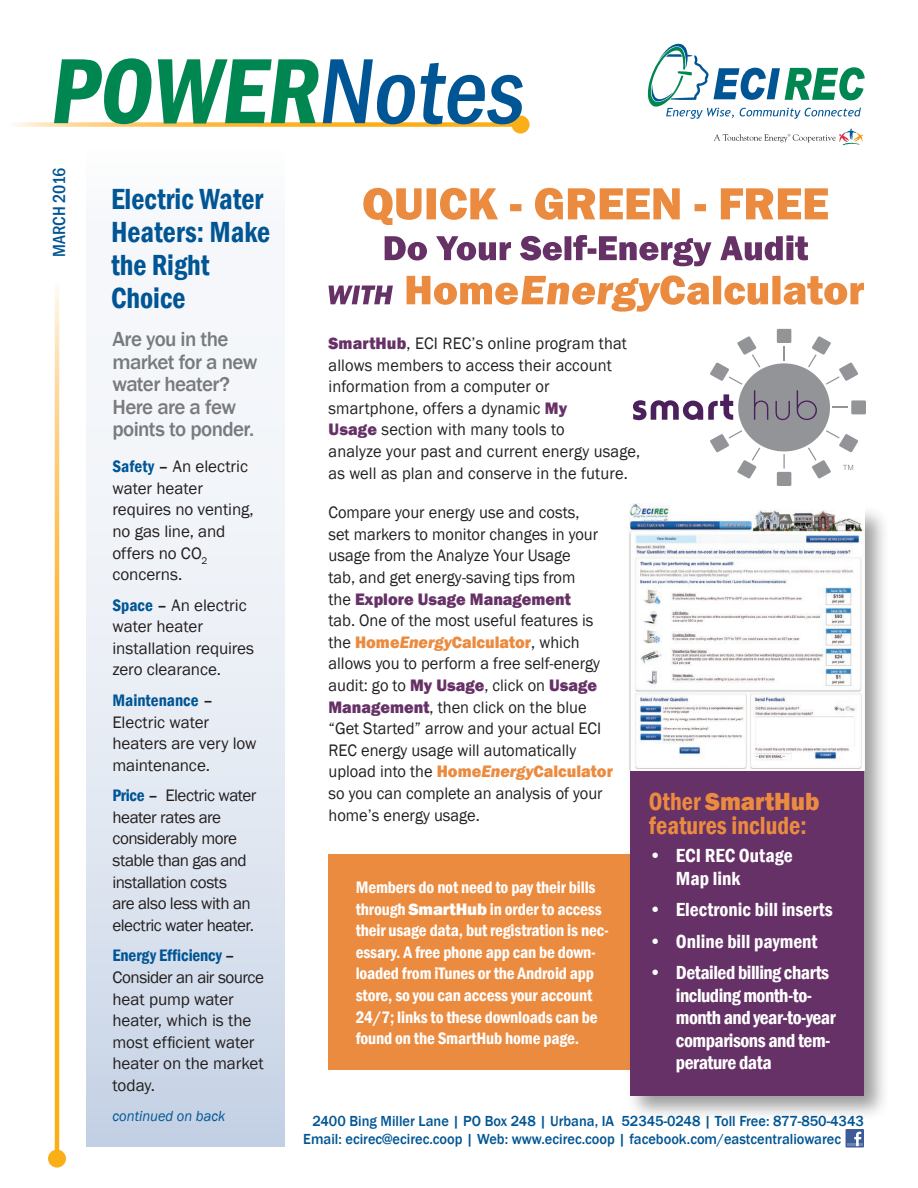
<style>
.page{position:relative;width:918px;height:1188px;background:#fff}
.page>*{position:absolute;margin:0;border:0;box-sizing:border-box;transform-origin:0 0}
.t1{font:600 condensed 95.85px "Franklin Gothic";color:#008751}
.Insert_-_sidebar_hea{font:600 condensed 30px/33px "Franklin Gothic";color:#005594;scale:.95 1}
._14_sans_serif_body{font:600 condensed 25.5px/24px "Franklin Gothic";color:#eb8b40;scale:.96 1}
._14_sans_caption{font:500 21px/22.5px "Franklin Gothic";letter-spacing:-.03em;color:#787a7d}
.t2{font:600 condensed 19.5px/22.5px "Franklin Gothic";letter-spacing:-.025em;color:#fff}
.t3{font:600 condensed 19.5px/22.5px "Franklin Gothic";color:#fff}
.t4{font:500 condensed 18px "Franklin Gothic";letter-spacing:-.005em;color:#005594}
._14_sans_serif_body-2{font:17.1px/21.6px "Franklin Gothic";color:#231f20;scale:.96 1}
._14_sans_caption-2{font:17.1px/21.6px "Franklin Gothic";letter-spacing:-.01em;color:#231f20}
.Sans_bullets{font:600 condensed 17.1px/21.6px "Franklin Gothic";letter-spacing:-.01em;color:#fff}
._14_sans_caption-3{font:17.1px/21.6px "Franklin Gothic";letter-spacing:-.03em;color:#231f20}
.t5{font:500 15px "Franklin Gothic";color:#005594;scale:.96 1}
.insert_body_bullet_l{font:italic 15px "Franklin Gothic";color:#005594;scale:.96 1}
.s1{font-weight:500;color:#005594}
.s2{font-weight:600;font-stretch:condensed;color:#005594}
.s3{font-weight:500}
.s4{font-weight:800;color:#663166}
.s5{font-weight:800;color:#eb8b40}
.s6{font-weight:800;font-style:italic;color:#eb8b40}
.s7{font-weight:800;font-stretch:normal}
</style>
<div class="page">
<div style="left:86px;top:148px;width:199px;height:1000px;background:linear-gradient(to bottom,#fff,#cdd8e8)"></div>
<svg style="left:714px;top:129px;width:149px;height:16px"></svg>
<svg style="left:648px;top:44px;width:217px;height:75px"></svg>
<svg style="left:13px;top:122px;width:499px;height:5px;background:#fcc358"></svg>
<svg style="left:512px;top:116px;width:18px;height:18px"></svg>
<svg style="left:55px;top:287px;width:4px;height:863px;background:#fbbd45"></svg>
<div style="left:48px;top:1150px;width:18px;height:18px;background:#faaf18;border-radius:9px"></div>
<div style="left:846px;top:1129px;width:18px;height:18px;background:#3b5b99"></div>
<svg style="left:847px;top:1132px;width:16px;height:14px"></svg>
<div style="left:328px;top:854px;width:388px;height:216px;background:#eb8b40"></div>
<div style="left:777px;top:329px;width:14px;height:14px;background:#929497"></div>
<div style="left:777px;top:472px;width:14px;height:14px;background:#929497"></div>
<div style="left:851px;top:400px;width:15px;height:14px;background:#929497"></div>
<svg style="left:633px;top:336px;width:225px;height:143px"></svg>
<div style="left:626px;top:505px;width:264px;height:616px;background:#231f20;opacity:.45"></div>
<div style="left:631px;top:510px;width:233px;height:585px;background:#663166"></div>
<img style="left:630px;top:503px;width:235px;height:268px">
<svg style="left:407px;top:275px;width:457px;height:37px"></svg>
<svg style="left:328px;top:286px;width:65px;height:18px"></svg>
<svg style="left:385px;top:235px;width:423px;height:31px"></svg>
<svg style="left:363px;top:188px;width:465px;height:37px"></svg>
<p class="t1" style="left:48px;top:27px;width:490px">POWER<span class="s1">Notes</span></p>
<p class="t4" style="left:47px;top:257px;width:91px;rotate:-90deg">MARCH 2016</p>
<p class="Insert_-_sidebar_hea" style="left:111px;top:182px;width:169px">Electric Water<br>Heaters: Make the Right<br>Choice</p>
<p class="_14_sans_caption" style="left:112px;top:328px;width:146px">Are you in the market for a new water heater?<br>Here are a few points to ponder.</p>
<p class="_14_sans_caption-2" style="left:112px;top:456px;width:143px"><span class="s2">Safety</span> <span class="s3">–</span> An electric water heater requires no venting, no gas line, and offers no CO<sub>2 </sub>concerns.</p>
<p class="_14_sans_caption-2" style="left:112px;top:594px;width:143px"><span class="s2">Space</span> <span class="s3">–</span> An electric water heater installation requires zero clearance.</p>
<p class="_14_sans_caption-2" style="left:112px;top:690px;width:146px"><span class="s2">Maintenance</span> <span class="s3">–<br></span>Electric water heaters are very low maintenance.</p>
<p class="_14_sans_caption-3" style="left:112px;top:785px;width:146px"><span class="s2">Price</span> <span class="s3">–</span> Electric water heater rates are considerably more stable than gas and installation costs<br>are also less with an electric water heater.</p>
<p class="_14_sans_caption-2" style="left:112px;top:945px;width:153px"><span class="s2">Energy Efficiency</span> <span class="s3">–<br></span>Consider an air source heat pump water heater, which is the most efficient water heater on the market today.</p>
<p class="_14_sans_serif_body-2" style="left:328px;top:333px;width:326px"><span class="s4">SmartHub</span>, ECI REC’s online program that allows members to access their account information from a computer or smartphone, offers a dynamic <span class="s4">My<br>Usage</span> section with many tools to<br>analyze your past and current energy usage, as well as plan and conserve in the future.</p>
<p class="_14_sans_serif_body-2" style="left:328px;top:502px;width:298px">Compare your energy use and costs,<br>set markers to monitor changes in your usage from the Analyze Your Usage<br>tab, and get energy-saving tips from<br>the <span class="s4">Explore Usage Management<br></span>tab. One of the most useful features is the <span class="s5">Home</span><span class="s6">Energy</span><span class="s5">Calculator</span>, which allows you to perform a free self-energy audit: go to <span class="s4">My Usage</span>, click on <span class="s4">Usage Management</span>, then click on the blue “Get Started” arrow and your actual ECI REC energy usage will automatically upload into the <span class="s5">Home</span><span class="s6">Energy</span><span class="s5">Calculator </span>so you can complete an analysis of your home’s energy usage.</p>
<p class="Sans_bullets" style="left:356px;top:876px;width:255px">Members do not need to pay their bills through <span class="s7">SmartHub</span> in order to access their usage data, but registration is nec&shy;essary. A free phone app can be down&shy;loaded from iTunes or the Android app store, so you can access your account 24/7; links to these downloads can be found on the SmartHub home page.</p>
<p class="_14_sans_serif_body" style="left:649px;top:789px;width:179px">Other <span class="s7">SmartHub </span>features include:</p>
<p class="t3" style="left:676px;top:844px;width:118px;text-indent:-27px">• ECI REC Outage<br>Map link</p>
<p class="t3" style="left:649px;top:898px;width:186px">• Electronic bill inserts</p>
<p class="t3" style="left:649px;top:930px;width:170px">• Online bill payment</p>
<p class="t2" style="left:676px;top:961px;width:161px;text-indent:-27px">• Detailed billing charts including month-to&shy;month and year-to-year comparisons and tem&shy;perature data</p>
<p class="insert_body_bullet_l" style="left:112px;top:1107px;width:119px">continued on back</p>
<p class="t5" style="left:312px;top:1111px;width:576px">2400 Bing Miller Lane | PO Box 248 | Urbana, IA 52345-0248 | Toll Free: 877-850-4343</p>
<p class="t5" style="left:303px;top:1129px;width:562px">Email: ecirec@ecirec.coop | Web: www.ecirec.coop | facebook.com/eastcentraliowarec</p>
</div>
